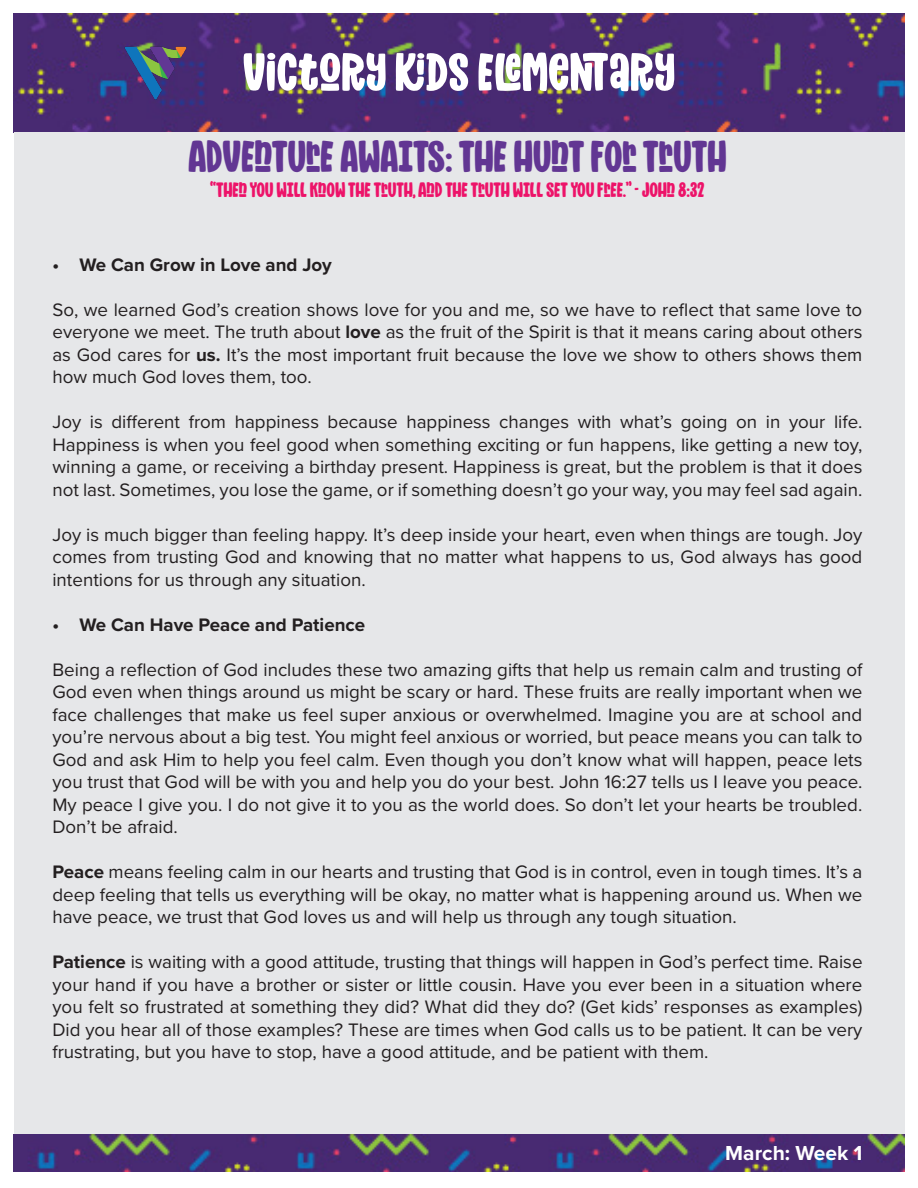
<style>
.page{position:relative;width:918px;height:1188px;background:#fff}
.page>*{position:absolute;margin:0;border:0;box-sizing:border-box;transform-origin:0 0}
.t1{font:54px "Mighty Mountain";color:#fff}
.t2{font:45px "Mighty Mountain";letter-spacing:-.01em;color:#623693}
.t3{font:21px "Mighty Mountain";letter-spacing:-.01em;color:#ed1369}
.t4{font:700 21px "Proxima Nova";color:#fff}
.t5{font:18.75px/22.5px "Proxima Nova";color:#231f20;text-align:justify}
.t6{font:700 18.75px "Proxima Nova";color:#231f20}
.s1{font-weight:700}
</style>
<div class="page">
<img style="left:14px;top:14px;width:891px;height:119px">
<div style="left:14px;top:133px;width:890px;height:1009px;background:#e6e7e9"></div>
<img style="left:124px;top:40px;width:64px;height:64px">
<img style="left:14px;top:1134px;width:891px;height:37px">
<p class="t1" style="left:243px;top:35px;width:434px">VICTORY KIDS ELEMENTARY</p>
<p class="t2" style="left:188px;top:125px;width:540px">ADVENTURE AWAITS: THE HUNT FOR TRUTH</p>
<p class="t3" style="left:210px;top:175px;width:496px">“THEN YOU WILL KNOW THE TRUTH, AND THE TRUTH WILL SET YOU FREE.” - JOHN 8:32</p>
<p class="t6" style="left:52px;top:250px;width:281px">• We Can Grow in Love and Joy</p>
<p class="t5" style="left:52px;top:297px;width:812px">So, we learned God’s creation shows love for you and me, so we have to reflect that same love to everyone we meet. The truth about <span class="s1">love</span> as the fruit of the Spirit is that it means caring about others as God cares for <span class="s1">us.</span> It’s the most important fruit because the love we show to others shows them how much God loves them, too.</p>
<p class="t5" style="left:52px;top:410px;width:812px">Joy is different from happiness because happiness changes with what’s going on in your life.<br>Happiness is when you feel good when something exciting or fun happens, like getting a new toy, winning a game, or receiving a birthday present. Happiness is great, but the problem is that it does not last. Sometimes, you lose the game, or if something doesn’t go your way, you may feel sad again.</p>
<p class="t5" style="left:52px;top:522px;width:811px">Joy is much bigger than feeling happy. It’s deep inside your heart, even when things are tough. Joy comes from trusting God and knowing that no matter what happens to us, God always has good intentions for us through any situation.</p>
<p class="t6" style="left:52px;top:610px;width:314px">• We Can Have Peace and Patience</p>
<p class="t5" style="left:52px;top:657px;width:812px">Being a reflection of God includes these two amazing gifts that help us remain calm and trusting of God even when things around us might be scary or hard. These fruits are really important when we face challenges that make us feel super anxious or overwhelmed. Imagine you are at school and you’re nervous about a big test. You might feel anxious or worried, but peace means you can talk to God and ask Him to help you feel calm. Even though you don’t know what will happen, peace lets you trust that God will be with you and help you do your best. John 16:27 tells us I leave you peace.<br>My peace I give you. I do not give it to you as the world does. So don’t let your hearts be troubled.<br>Don’t be afraid.</p>
<p class="t5" style="left:52px;top:860px;width:812px"><span class="s1">Peace</span> means feeling calm in our hearts and trusting that God is in control, even in tough times. It’s a deep feeling that tells us everything will be okay, no matter what is happening around us. When we have peace, we trust that God loves us and will help us through any tough situation.</p>
<p class="t5" style="left:52px;top:950px;width:812px"><span class="s1">Patience</span> is waiting with a good attitude, trusting that things will happen in God’s perfect time. Raise your hand if you have a brother or sister or little cousin. Have you ever been in a situation where you felt so frustrated at something they did? What did they do? (Get kids’ responses as examples)<br>Did you hear all of those examples? These are times when God calls us to be patient. It can be very frustrating, but you have to stop, have a good attitude, and be patient with them.</p>
<p class="t4" style="left:725px;top:1137px;width:139px">March: Week 1</p>
</div>
